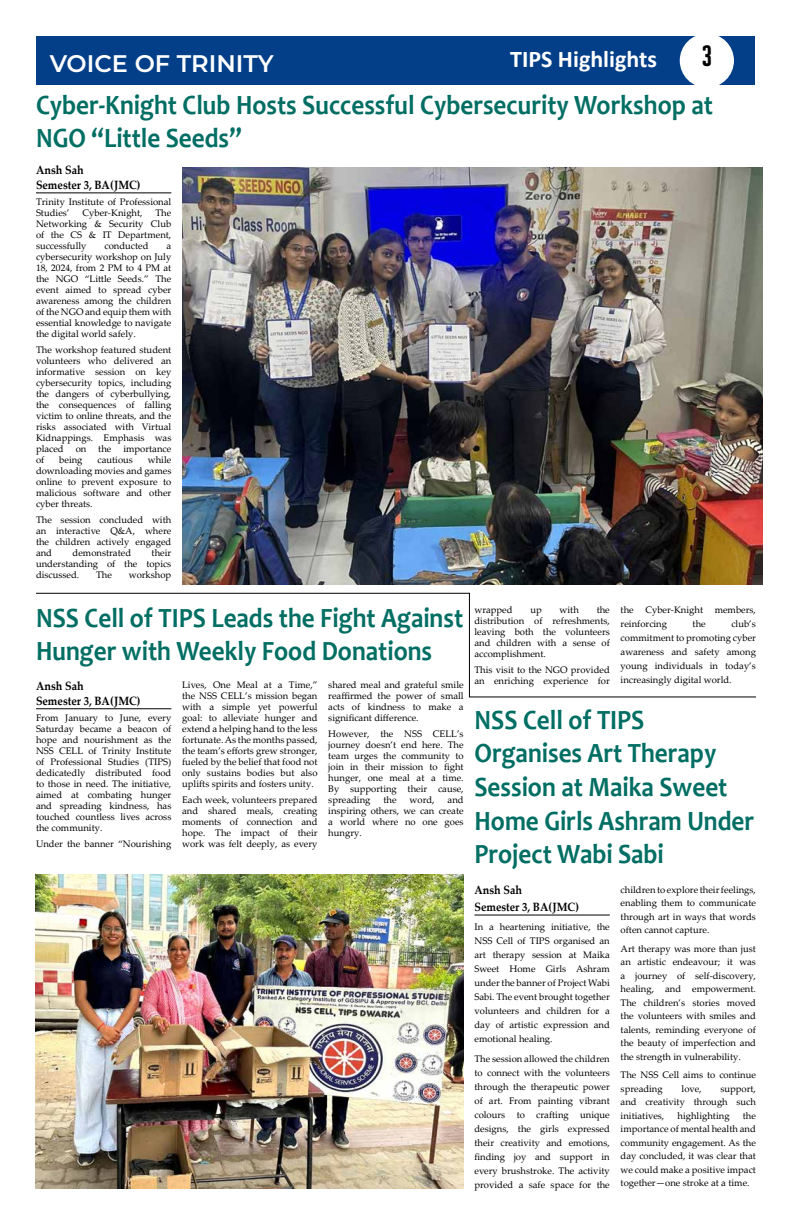
<style>
.page{position:relative;width:792px;height:1224px;background:#fff}
.page>*{position:absolute;margin:0;border:0;box-sizing:border-box;transform-origin:0 0}
.t1{font:700 28px/33.6px "Candara";color:#006e63;scale:.9 1}
.t2{font:600 24px "Montserrat";color:#fff}
.t3{font:700 24px "Calibri";color:#fff}
.t4{font:24px "Cheddar Gothic Sans";color:#000}
.t5{font:700 12px/14.4px "Palatino Linotype";color:#000;scale:.9 1}
.t6{font:9.5px/11px "Palatino Linotype";color:#000;text-align:justify}
</style>
<div class="page">
<div style="left:36px;top:36px;width:720px;height:49px;background:#023f88"></div>
<div style="left:680px;top:33px;width:54px;height:55px;background:#fff;border-radius:50%"></div>
<hr style="left:36px;top:192px;width:135px;height:1px;background:#000">
<img style="left:182px;top:167px;width:581px;height:418px">
<hr style="left:36px;top:708px;width:135px;height:1px;background:#000">
<img style="left:36px;top:874px;width:428px;height:314px">
<hr style="left:474px;top:915px;width:136px;height:1px;background:#000">
<svg style="left:36px;top:592px;width:720px;height:106px"></svg>
<h2 class="t2" style="left:50px;top:47px;width:225px">VOICE OF TRINITY</h2>
<h2 class="t3" style="left:510px;top:42px;width:148px">TIPS Highlights</h2>
<h2 class="t4" style="left:702px;top:41px;width:11px">3</h2>
<h1 class="t1" style="left:36px;top:88px;width:754px">Cyber-Knight Club Hosts Successful Cybersecurity Workshop at<br>NGO “Little Seeds”</h1>
<p class="t5" style="left:36px;top:163px;width:118px">Ansh Sah<br>Semester 3, BA(JMC)</p>
<p class="t6" style="left:36px;top:196px;width:137px">Trinity Institute of Professional<br>Studies’</p>
<p class="t6" style="left:36px;top:207px;width:137px;text-indent:119px">The Networking &amp; Security Club of the CS &amp; IT Department, successfully</p>
<p class="t6" style="left:82px;top:207px;width:62px">Cyber-Knight,</p>
<p class="t6" style="left:104px;top:240px;width:46px">conducted</p>
<p class="t6" style="left:36px;top:240px;width:137px;text-indent:131px">a cybersecurity workshop on July 18, 2024, from 2 PM to 4 PM at the NGO “Little Seeds.” The event aimed to spread cyber awareness among the children of the NGO and equip them with essential knowledge to navigate the digital world safely.</p>
<p class="t6" style="left:36px;top:344px;width:137px">The workshop featured student volunteers who delivered an informative session on key cybersecurity topics, including the dangers of cyberbullying, the consequences of falling victim to online threats, and the risks associated with Virtual Kidnappings. Emphasis was placed</p>
<p class="t6" style="left:76px;top:443px;width:12px">on</p>
<p class="t6" style="left:98px;top:443px;width:15px">the</p>
<p class="t6" style="left:123px;top:443px;width:49px">importance</p>
<p class="t6" style="left:36px;top:454px;width:10px">of</p>
<p class="t6" style="left:59px;top:454px;width:25px">being</p>
<p class="t6" style="left:97px;top:454px;width:37px">cautious</p>
<p class="t6" style="left:36px;top:454px;width:137px;text-indent:112px">while downloading movies and games online to prevent exposure to malicious software and other cyber threats.</p>
<p class="t6" style="left:36px;top:514px;width:137px">The session concluded with an interactive Q&amp;A, where the children actively engaged and</p>
<p class="t6" style="left:36px;top:547px;width:137px;text-indent:116px">their understanding of the topics discussed.</p>
<p class="t6" style="left:73px;top:547px;width:60px">demonstrated</p>
<p class="t6" style="left:96px;top:569px;width:17px">The</p>
<p class="t6" style="left:129px;top:569px;width:44px">workshop</p>
<h1 class="t1" style="left:36px;top:601px;width:476px">NSS Cell of TIPS Leads the Fight Against<br>Hunger with Weekly Food Donations</h1>
<p class="t6" style="left:182px;top:679px;width:137px">Lives, One Meal at a Time,” the NSS CELL’s mission began with a simple yet powerful goal: to alleviate hunger and extend a helping hand to the less fortunate. As the months passed, the team’s efforts grew stronger, fueled by the belief that food not only sustains bodies but also uplifts spirits and fosters unity.</p>
<p class="t6" style="left:182px;top:794px;width:137px">Each week, volunteers prepared and shared meals, creating moments of connection and hope. The impact of their work was felt deeply, as every</p>
<p class="t5" style="left:36px;top:679px;width:118px">Ansh Sah<br>Semester 3, BA(JMC)</p>
<p class="t6" style="left:36px;top:712px;width:137px">From January to June, every Saturday became a beacon of hope and nourishment as the NSS CELL of Trinity Institute of Professional Studies (TIPS) dedicatedly distributed food to those in need. The initiative, aimed at combating hunger and spreading kindness, has touched countless lives across the community.</p>
<p class="t6" style="left:36px;top:838px;width:137px">Under the banner “Nourishing</p>
<p class="t6" style="left:328px;top:679px;width:137px">shared meal and grateful smile reaffirmed the power of small acts of kindness to make a significant difference.</p>
<p class="t6" style="left:328px;top:728px;width:137px">However, the NSS CELL’s journey doesn’t end here. The team urges the community to join in their mission to fight hunger, one meal at a time.<br>By supporting their cause, spreading</p>
<p class="t6" style="left:328px;top:794px;width:137px;text-indent:119px">and inspiring others, we can create a world where no one goes hungry.</p>
<p class="t6" style="left:383px;top:794px;width:15px">the</p>
<p class="t6" style="left:410px;top:794px;width:27px">word,</p>
<p class="t6" style="left:474px;top:604px;width:40px">wrapped</p>
<p class="t6" style="left:530px;top:604px;width:13px">up</p>
<p class="t6" style="left:560px;top:604px;width:21px">with</p>
<p class="t6" style="left:474px;top:604px;width:137px;text-indent:122px">the distribution of refreshments, leaving both the volunteers and children with a sense of accomplishment.</p>
<p class="t6" style="left:474px;top:664px;width:137px">This visit to the NGO provided an enriching experience for</p>
<p class="t6" style="left:621px;top:603px;width:137px;line-height:13.9px">the Cyber-Knight members, reinforcing</p>
<p class="t6" style="left:621px;top:617px;width:137px;line-height:13.9px;text-indent:111px">club’s commitment to promoting cyber awareness and safety among young individuals in today’s increasingly digital world.</p>
<p class="t6" style="left:693px;top:618px;width:15px">the</p>
<h1 class="t1" style="left:474px;top:702px;width:312px">NSS Cell of TIPS<br>Organises Art Therapy<br>Session at Maika Sweet<br>Home Girls Ashram Under<br>Project Wabi Sabi</h1>
<p class="t6" style="left:621px;top:882px;width:137px;line-height:13.5px">children to explore their feelings, enabling them to communicate through art in ways that words often cannot capture.</p>
<p class="t6" style="left:621px;top:941px;width:137px;line-height:13.5px">Art therapy was more than just an artistic endeavour; it was a journey of self-discovery, healing, and empowerment.<br>The children’s stories moved the volunteers with smiles and talents, reminding everyone of the beauty of imperfection and the strength in vulnerability.</p>
<p class="t6" style="left:621px;top:1068px;width:137px;line-height:13.5px">The NSS Cell aims to continue spreading</p>
<p class="t5" style="left:474px;top:882px;width:118px;line-height:16.6px">Ansh Sah<br>Semester 3, BA(JMC)</p>
<p class="t6" style="left:474px;top:919px;width:137px;line-height:14.1px">In a heartening initiative, the NSS Cell of TIPS organised an art therapy session at Maika Sweet Home Girls Ashram under the banner of Project Wabi Sabi. The event brought together volunteers and children for a day of artistic expression and emotional healing.</p>
<p class="t6" style="left:474px;top:1051px;width:137px;line-height:14.1px">The session allowed the children to connect with the volunteers through the therapeutic power of art. From painting vibrant colours to crafting unique designs, the girls expressed their creativity and emotions, finding joy and support in every brushstroke. The activity provided a safe space for the</p>
<p class="t6" style="left:682px;top:1083px;width:22px">love,</p>
<p class="t6" style="left:621px;top:1081px;width:137px;line-height:13.5px;text-indent:100px">support, and creativity through such initiatives,</p>
<p class="t6" style="left:621px;top:1108px;width:137px;line-height:13.5px;text-indent:122px">the importance of mental health and community engagement. As the day concluded, it was clear that we could make a positive impact together—one stroke at a time.</p>
<p class="t6" style="left:678px;top:1110px;width:54px">highlighting</p>
</div>
